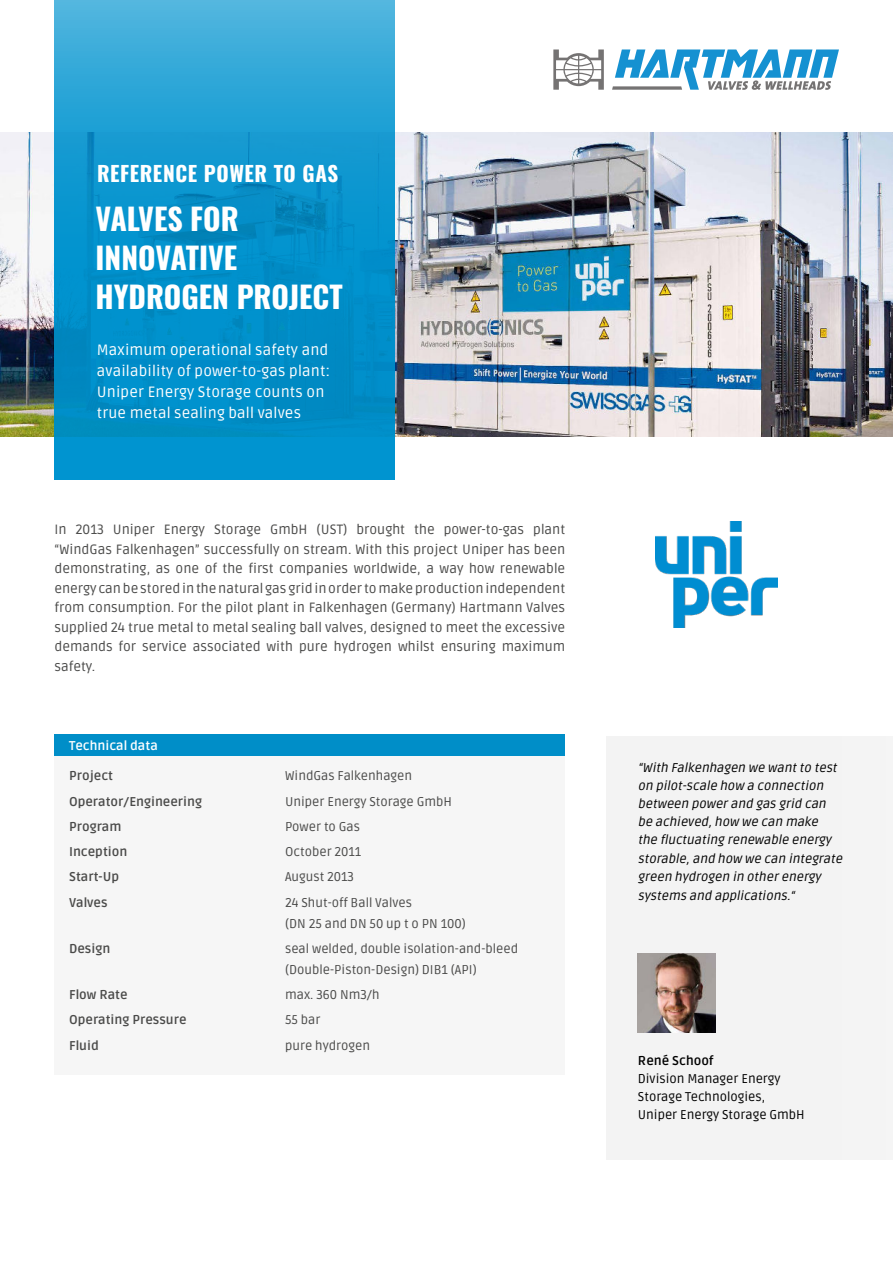
<style>
.page{position:relative;width:893px;height:1263px;background:#fff}
.page>*{position:absolute;margin:0;border:0;box-sizing:border-box;transform-origin:0 0}
.t1{font:30px/39px "Oswald";color:#fff}
.t2{font:21px "Oswald";letter-spacing:.03em;color:#fff}
.t3{font:15px/21px "Ruda";letter-spacing:.01em;color:#fff}
.t4{font:13.5px/19.5px "Ruda";color:#4a4a49;text-align:justify}
.t5{font:italic 12.75px/18px "Ruda";color:#000}
.t6{font:12.75px/21px "Ruda";color:#4a4a49}
.t7{font:700 12.75px "Ruda";color:#4a4a49}
.t8{font:12.75px/18px "Ruda";color:#000}
.t9{font:700 12.75px "Ruda";color:#fff}
.t10{font:700 12.75px "Ruda";color:#000}
</style>
<div class="page">
<img style="left:0;top:133px;width:893px;height:304px">
<div style="left:606px;top:736px;width:287px;height:424px;background:#f3f3f3"></div>
<svg style="left:54px;top:0;width:341px;height:479px"></svg>
<svg style="left:612px;top:49px;width:227px;height:41px"></svg>
<svg style="left:553px;top:49px;width:51px;height:41px"></svg>
<div style="left:54px;top:734px;width:511px;height:340px;background:#f6f6f6"></div>
<div style="left:54px;top:734px;width:511px;height:22px;background:#008ec8"></div>
<img style="left:638px;top:953px;width:77px;height:79px">
<img style="left:655px;top:522px;width:122px;height:105px">
<h2 class="t2" style="left:97px;top:162px;width:243px">REFERENCE POWER TO GAS</h2>
<h1 class="t1" style="left:96px;top:201px;width:249px">VALVES FOR<br>INNOVATIVE<br>HYDROGEN PROJECT</h1>
<p class="t3" style="left:97px;top:339px;width:235px">Maximum operational safety and availability of power-to-gas plant:<br>Uniper Energy Storage counts on true metal sealing ball valves</p>
<p class="t4" style="left:54px;top:520px;width:512px">In 2013 Uniper Energy Storage GmbH (UST) brought the power-to-gas plant “WindGas Falkenhagen” successfully on stream. With this project Uniper has been demonstrating, as one of the first companies worldwide, a way how renewable energy can be stored in the natural gas grid in order to make production independent from consumption. For the pilot plant in Falkenhagen (Germany) Hartmann Valves supplied 24 true metal to metal sealing ball valves, designed to meet the excessive demands for service associated with pure hydrogen whilst ensuring maximum safety.</p>
<p class="t9" style="left:69px;top:739px;width:90px">Technical data</p>
<p class="t7" style="left:69px;top:770px;width:46px">Project</p>
<p class="t6" style="left:285px;top:766px;width:129px">WindGas Falkenhagen</p>
<p class="t7" style="left:69px;top:795px;width:134px">Operator/Engineering</p>
<p class="t6" style="left:285px;top:791px;width:168px">Uniper Energy Storage GmbH</p>
<p class="t7" style="left:69px;top:820px;width:54px">Program</p>
<p class="t6" style="left:285px;top:816px;width:77px">Power to Gas</p>
<p class="t7" style="left:69px;top:846px;width:60px">Inception</p>
<p class="t6" style="left:285px;top:841px;width:78px">October 2011</p>
<p class="t7" style="left:69px;top:871px;width:52px">Start-Up</p>
<p class="t6" style="left:285px;top:867px;width:70px">August 2013</p>
<p class="t7" style="left:69px;top:896px;width:40px">Valves</p>
<p class="t6" style="left:285px;top:892px;width:182px">24 Shut-off Ball Valves<br>(DN 25 and DN 50 up t o PN 100)</p>
<p class="t7" style="left:69px;top:942px;width:43px">Design</p>
<p class="t6" style="left:285px;top:938px;width:234px">seal welded, double isolation-and-bleed (Double-Piston-Design) DIB1 (API)</p>
<p class="t7" style="left:69px;top:989px;width:60px">Flow Rate</p>
<p class="t6" style="left:285px;top:984px;width:96px">max. 360 Nm3/h</p>
<p class="t7" style="left:69px;top:1014px;width:119px">Operating Pressure</p>
<p class="t6" style="left:285px;top:1010px;width:37px">55 bar</p>
<p class="t7" style="left:69px;top:1039px;width:31px">Fluid</p>
<p class="t6" style="left:285px;top:1035px;width:87px">pure hydrogen</p>
<p class="t5" style="left:638px;top:759px;width:208px">“With Falkenhagen we want to test on pilot-scale how a connection between power and gas grid can be achieved,how we can make the fluctuating renewable energy storable,and how we can integrate green hydrogen in other energy</p>
<p class="t5" style="left:638px;top:887px;width:161px">systems and applications.“</p>
<p class="t10" style="left:638px;top:1054px;width:77px">René Schoof</p>
<p class="t8" style="left:638px;top:1069px;width:168px">Division Manager Energy<br>Storage Technologies,<br>Uniper Energy Storage GmbH</p>
</div>
